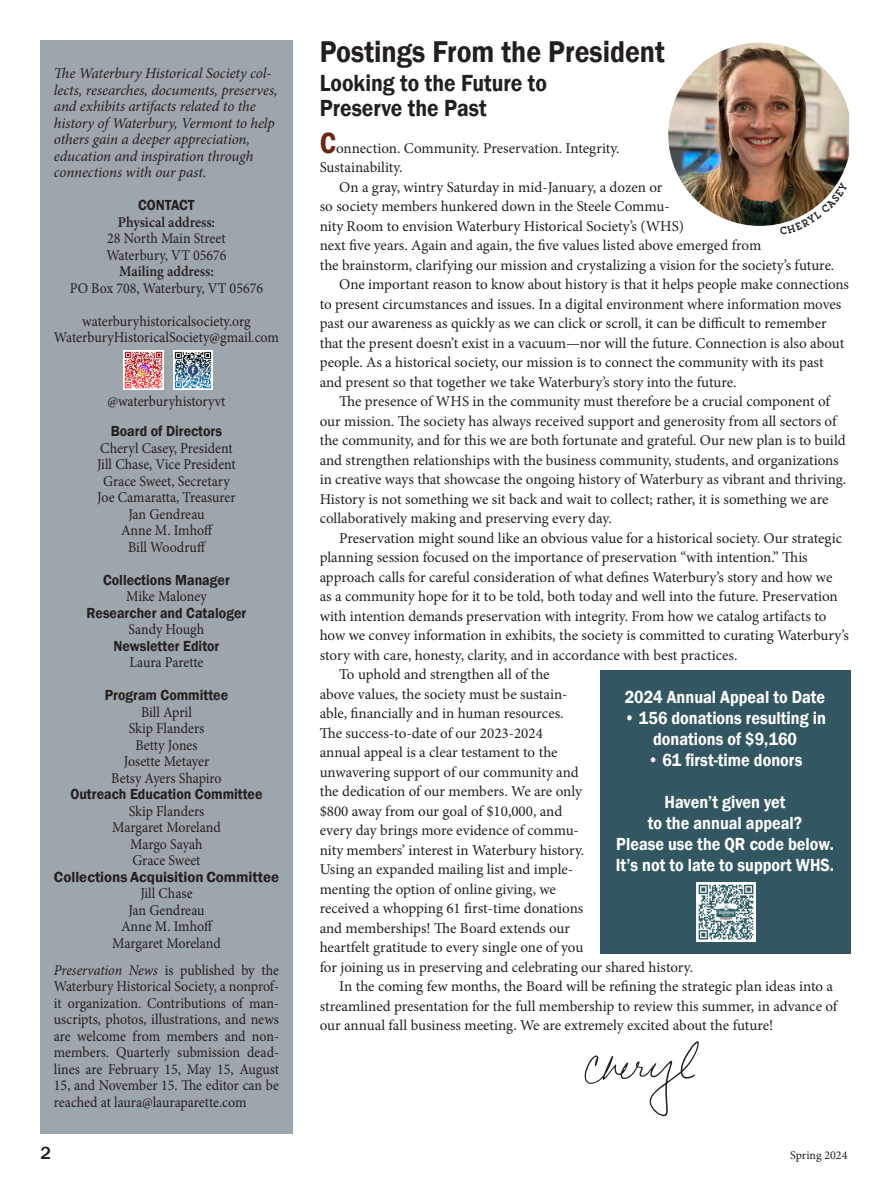
<style>
.page{position:relative;width:891px;height:1188px;background:#fff}
.page>*{position:absolute;margin:0;border:0;box-sizing:border-box;transform-origin:0 0}
.Headlines{font:600 30.9px "Franklin Gothic";color:#231f20;scale:.9 1}
.Subhead{font:600 24px "Franklin Gothic";color:#231f20;scale:.9 1}
.Photo_caption{font:600 18px/21px "Franklin Gothic";color:#fff;text-align:center;scale:.9 1}
.t1{font:500 18px "Franklin Gothic";color:#231f20}
.Body_text{font:15px/19.5px "Minion Pro";color:#231f20}
.Body_text-2{font:15px/16.5px "Minion Pro";color:#231f20;text-align:justify;scale:.93 1}
.Body_text-3{font:italic 15px/16.5px "Minion Pro";letter-spacing:-.01em;color:#231f20}
.Body_text-4{font:600 15px "Franklin Gothic";color:#231f20;scale:.93 1}
.Body_text-5{font:600 15px "Minion Pro";color:#231f20;scale:.93 1}
.Body_text-6{font:600 15px "Franklin Gothic";color:#231f20}
.t2{font:12px "Minion Pro";color:#231f20}
.s1{font-style:italic}
.s2{font-family:"Franklin Gothic";font-weight:600;font-stretch:condensed;font-size:30px;color:#6d260f}
</style>
<div class="page">
<img style="left:584px;top:1041px;width:115px;height:76px">
<div style="left:40px;top:40px;width:253px;height:1094px;background:#9ea6ad"></div>
<img style="left:124px;top:351px;width:39px;height:39px">
<img style="left:173px;top:351px;width:39px;height:39px">
<img style="left:668px;top:43px;width:181px;height:183px">
<div style="left:600px;top:670px;width:250px;height:284px;background:#335762"></div>
<img style="left:697px;top:883px;width:59px;height:59px">
<svg style="left:780px;top:182px;width:68px;height:44px"></svg>
<p class="Body_text-3" style="left:54px;top:65px;width:225px">The Waterbury Historical Society col&shy;lects, researches, documents, preserves, and exhibits artifacts related to the history of Waterbury, Vermont to help others gain a deeper appreciation, education and inspiration through connections with our past.</p>
<p class="Body_text-4" style="left:138px;top:196px;width:62px">CONTACT</p>
<p class="Body_text-5" style="left:118px;top:212px;width:106px">Physical address:</p>
<p class="Body_text-2" style="left:107px;top:230px;width:129px">28 North Main Street</p>
<p class="Body_text-2" style="left:106px;top:247px;width:131px">Waterbury, VT 05676</p>
<p class="Body_text-5" style="left:119px;top:261px;width:103px">Mailing address:</p>
<p class="Body_text-2" style="left:70px;top:280px;width:209px">PO Box 708, Waterbury, VT 05676</p>
<p class="Body_text-2" style="left:82px;top:313px;width:183px">waterburyhistoricalsociety.org</p>
<p class="Body_text-2" style="left:54px;top:329px;width:244px">WaterburyHistoricalSociety@gmail.com</p>
<p class="Body_text-2" style="left:108px;top:393px;width:128px">@waterburyhistoryvt</p>
<p class="Body_text-4" style="left:111px;top:422px;width:121px">Board of Directors</p>
<p class="Body_text-2" style="left:100px;top:440px;width:144px">Cheryl Casey, President</p>
<p class="Body_text-2" style="left:97px;top:456px;width:151px">Jill Chase, Vice President</p>
<p class="Body_text-2" style="left:103px;top:473px;width:137px">Grace Sweet, Secretary</p>
<p class="Body_text-2" style="left:97px;top:489px;width:150px">Joe Camaratta, Treasurer</p>
<p class="Body_text-2" style="left:128px;top:506px;width:83px">Jan Gendreau</p>
<p class="Body_text-2" style="left:121px;top:522px;width:101px">Anne M. Imhoff</p>
<p class="Body_text-2" style="left:128px;top:539px;width:85px">Bill Woodruff</p>
<p class="Body_text-4" style="left:103px;top:570px;width:138px">Collections Manager</p>
<p class="Body_text-2" style="left:126px;top:588px;width:88px">Mike Maloney</p>
<p class="Body_text-4" style="left:87px;top:603px;width:173px">Researcher and Cataloger</p>
<p class="Body_text-2" style="left:129px;top:621px;width:83px">Sandy Hough</p>
<p class="Body_text-4" style="left:113px;top:636px;width:115px">Newsletter Editor</p>
<p class="Body_text-2" style="left:129px;top:654px;width:81px">Laura Parette</p>
<p class="Body_text-4" style="left:105px;top:686px;width:134px">Program Committee</p>
<p class="Body_text-2" style="left:141px;top:704px;width:56px">Bill April</p>
<p class="Body_text-2" style="left:129px;top:720px;width:83px">Skip Flanders</p>
<p class="Body_text-2" style="left:135px;top:737px;width:68px">Betty Jones</p>
<p class="Body_text-2" style="left:124px;top:753px;width:93px">Josette Metayer</p>
<p class="Body_text-2" style="left:111px;top:770px;width:120px">Betsy Ayers Shapiro</p>
<p class="Body_text-4" style="left:70px;top:785px;width:208px">Outreach Education Committee</p>
<p class="Body_text-2" style="left:129px;top:803px;width:83px">Skip Flanders</p>
<p class="Body_text-2" style="left:112px;top:819px;width:118px">Margaret Moreland</p>
<p class="Body_text-2" style="left:130px;top:836px;width:79px">Margo Sayah</p>
<p class="Body_text-2" style="left:132px;top:852px;width:75px">Grace Sweet</p>
<p class="Body_text-6" style="left:54px;top:867px;width:227px">Collections Acquisition Committee</p>
<p class="Body_text-2" style="left:140px;top:885px;width:58px">Jill Chase</p>
<p class="Body_text-2" style="left:128px;top:902px;width:83px">Jan Gendreau</p>
<p class="Body_text-2" style="left:121px;top:918px;width:101px">Anne M. Imhoff</p>
<p class="Body_text-2" style="left:112px;top:935px;width:118px">Margaret Moreland</p>
<p class="Body_text-2" style="left:54px;top:962px;width:244px"><span class="s1">Preservation News</span> is published by the Waterbury Historical Society, a nonprof&shy;it organization. Contributions of man&shy;uscripts, photos, illustrations, and news are welcome from members and non&shy;members. Quarterly submission dead&shy;lines are February 15, May 15, August 15, and November 15. The editor can be reached at laura@lauraparette.com</p>
<p class="Headlines" style="left:320px;top:33px;width:385px">Postings From the President</p>
<p class="Subhead" style="left:320px;top:68px;width:254px">Looking to the Future to</p>
<p class="Subhead" style="left:320px;top:93px;width:187px">Preserve the Past</p>
<p class="Body_text" style="left:320px;top:138px;width:301px"><span class="s2">C</span>onnection. Community. Preservation. Integrity.</p>
<p class="Body_text" style="left:320px;top:158px;width:85px">Sustainability.</p>
<p class="Body_text" style="left:320px;top:177px;width:366px;text-indent:20px">On a gray, wintry Saturday in mid-January, a dozen or<br>so society members hunkered down in the Steele Commu&shy;nity Room to envision Waterbury Historical Society’s (WHS)</p>
<p class="Body_text" style="left:320px;top:236px;width:443px">next five years. Again and again, the five values listed above emerged from</p>
<p class="Body_text" style="left:320px;top:255px;width:516px">the brainstorm, clarifying our mission and crystalizing a vision for the society’s future.</p>
<p class="Body_text" style="left:320px;top:275px;width:531px;text-indent:20px">One important reason to know about history is that it helps people make connections to present circumstances and issues. In a digital environment where information moves past our awareness as quickly as we can click or scroll, it can be difficult to remember that the present doesn’t exist in a vacuum—nor will the future. Connection is also about people. As a historical society, our mission is to connect the community with its past and present so that together we take Waterbury’s story into the future.</p>
<p class="Body_text" style="left:320px;top:392px;width:528px;text-indent:20px">The presence of WHS in the community must therefore be a crucial component of our mission. The society has always received support and generosity from all sectors of the community, and for this we are both fortunate and grateful. Our new plan is to build and strengthen relationships with the business community, students, and organizations in creative ways that showcase the ongoing history of Waterbury as vibrant and thriving.<br>History is not something we sit back and wait to collect; rather, it is something we are collaboratively making and preserving every day.</p>
<p class="Body_text" style="left:320px;top:528px;width:524px;text-indent:20px">Preservation might sound like an obvious value for a historical society. Our strategic planning session focused on the importance of preservation “with intention.” This</p>
<p class="Body_text" style="left:320px;top:567px;width:531px">approach calls for careful consideration of what defines Waterbury’s story and how we<br>as a community hope for it to be told, both today and well into the future. Preservation with intention demands preservation with integrity. From how we catalog artifacts to how we convey information in exhibits, the society is committed to curating Waterbury’s story with care, honesty, clarity, and in accordance with best practices.</p>
<p class="Body_text" style="left:320px;top:665px;width:375px;text-indent:20px">To uphold and strengthen all of the<br>above values, the society must be sustain-<br>able, financially and in human resources.<br>The success-to-date of our 2023-2024<br>annual appeal is a clear testament to the<br>unwavering support of our community and<br>the dedication of our members. We are only<br>$800 away from our goal of $10,000, and<br>every day brings more evidence of commu-<br>nity members’ interest in Waterbury history.<br>Using an expanded mailing list and imple-<br>menting the option of online giving, we<br>received a whopping 61 first-time donations<br>and memberships! The Board extends our<br>heartfelt gratitude to every single one of you<br>for joining us in preserving and celebrating our shared history.</p>
<p class="Body_text" style="left:320px;top:977px;width:519px;text-indent:20px">In the coming few months, the Board will be refining the strategic plan ideas into a streamlined presentation for the full membership to review this summer, in advance of our annual fall business meeting. We are extremely excited about the future!</p>
<p class="Photo_caption" style="left:625px;top:686px;width:224px">2024 Annual Appeal to Date</p>
<p class="Photo_caption" style="left:624px;top:707px;width:226px">• 156 donations resulting in donations of $9,160</p>
<p class="Photo_caption" style="left:648px;top:749px;width:173px">• 61 first-time donors</p>
<p class="Photo_caption" style="left:665px;top:791px;width:136px">Haven’t given yet</p>
<p class="Photo_caption" style="left:648px;top:812px;width:173px">to the annual appeal?</p>
<p class="Photo_caption" style="left:616px;top:833px;width:243px">Please use the QR code below.</p>
<p class="Photo_caption" style="left:616px;top:854px;width:244px">It’s not to late to support WHS.</p>
<p class="t1" style="left:40px;top:1141px;width:12px">2</p>
<p class="t2" style="left:790px;top:1147px;width:59px">Spring 2024</p>
</div>
